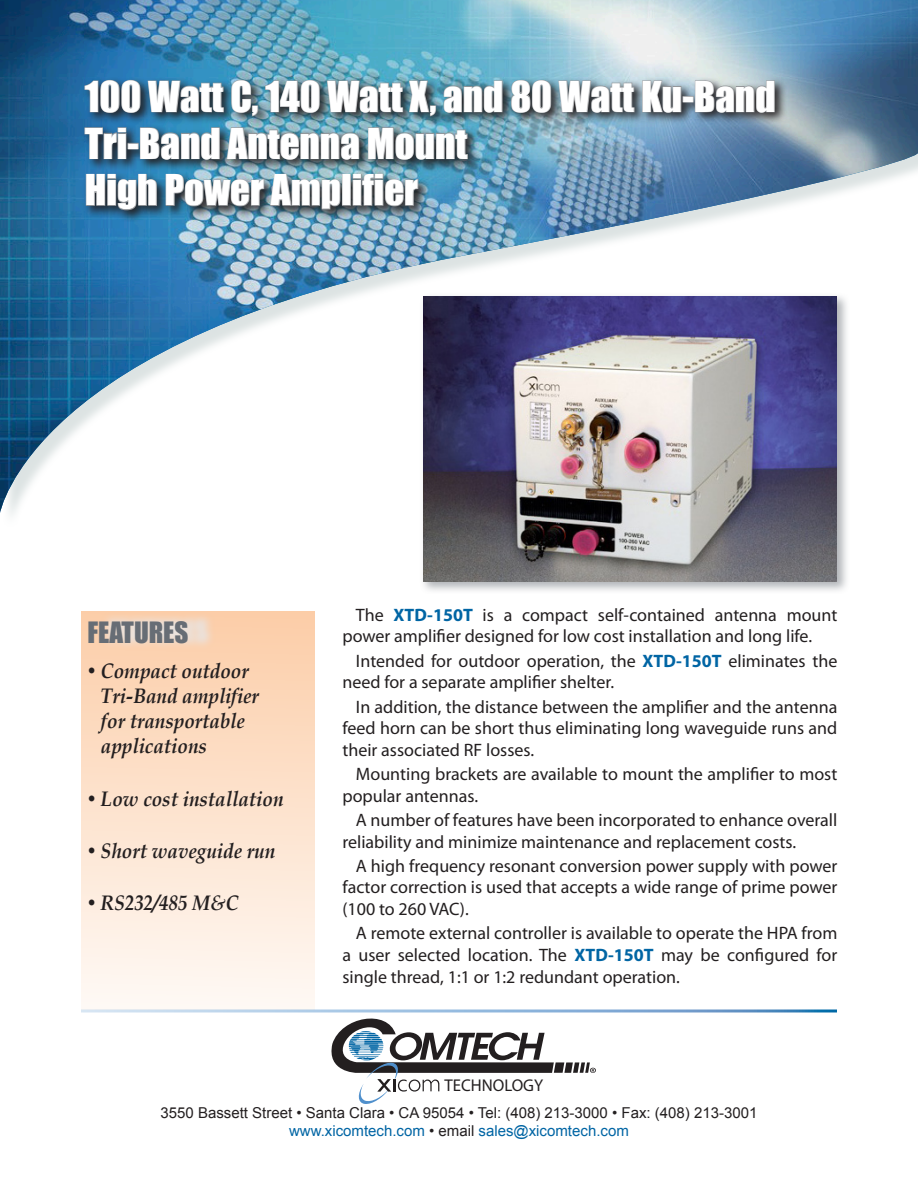
<style>
.page{position:relative;width:918px;height:1188px;background:#fff}
.page>*{position:absolute;margin:0;border:0;box-sizing:border-box;transform-origin:0 0}
.t1{font:39px "Impact";color:#fff}
.Sub-Heading{font:27px "Impact";color:#676d75}
.Features_Bullet_Lits{font:italic 700 21px/25.2px "Book Antiqua";color:#231f20;scale:.9 1}
.Front_Page_Body{font:18px/21.6px "Myriad Pro";color:#231f20}
.t2{font:17.1px "Myriad Pro";color:#231f20}
.t3{font:15px "Arial";color:#231f20}
.t4{font:15px "Arial";color:#0065a4}
.s1{font-weight:700;color:#0065a4}
.s2{color:#231f20}
</style>
<div class="page">
<div style="left:81px;top:612px;width:234px;height:397px;background:linear-gradient(to bottom,#fccda8,#fef9f5)"></div>
<svg style="left:326px;top:1012px;width:270px;height:92px"></svg>
<svg style="left:101px;top:611px;width:115px;height:39px"></svg>
<img style="left:0;top:0;width:918px;height:513px">
<div style="left:420px;top:293px;width:430px;height:302px;background:#676d75;opacity:.51"></div>
<img style="left:423px;top:296px;width:414px;height:286px">
<img style="left:81px;top:76px;width:706px;height:146px">
<svg style="left:84px;top:80px;width:57px;height:33px"></svg>
<svg style="left:147px;top:80px;width:77px;height:34px"></svg>
<svg style="left:231px;top:80px;width:28px;height:37px"></svg>
<svg style="left:265px;top:80px;width:55px;height:33px"></svg>
<svg style="left:327px;top:80px;width:76px;height:34px"></svg>
<svg style="left:409px;top:80px;width:27px;height:37px"></svg>
<svg style="left:443px;top:80px;width:60px;height:33px"></svg>
<svg style="left:511px;top:80px;width:40px;height:33px"></svg>
<svg style="left:558px;top:80px;width:77px;height:34px"></svg>
<svg style="left:642px;top:80px;width:40px;height:33px"></svg>
<div style="left:683px;top:96px;width:11px;height:6px;border:1px solid #939598"></div>
<svg style="left:695px;top:80px;width:80px;height:33px"></svg>
<svg style="left:84px;top:127px;width:43px;height:32px"></svg>
<div style="left:128px;top:143px;width:11px;height:6px;border:1px solid #939598"></div>
<svg style="left:140px;top:127px;width:80px;height:33px"></svg>
<img style="left:226px;top:127px;width:134px;height:33px">
<svg style="left:368px;top:127px;width:100px;height:33px"></svg>
<svg style="left:86px;top:174px;width:71px;height:37px"></svg>
<img style="left:165px;top:174px;width:176px;height:36px">
<div style="left:342px;top:174px;width:9px;height:32px;border:1px solid #939598"></div>
<svg style="left:352px;top:174px;width:67px;height:33px"></svg>
<p class="t1" style="left:85px;top:66px;width:692px">100 Watt C, 140 Watt X, and 80 Watt Ku-Band</p>
<p class="t1" style="left:85px;top:113px;width:384px">Tri-Band Antenna Mount</p>
<p class="t1" style="left:85px;top:160px;width:335px">High Power Amplifier</p>
<p class="Sub-Heading" style="left:87px;top:611px;width:103px">FEATURES</p>
<p class="Features_Bullet_Lits" style="left:101px;top:658px;width:177px;text-indent:-15px">• Compact outdoor<br>Tri-Band amplifier for transportable applications</p>
<p class="Features_Bullet_Lits" style="left:86px;top:786px;width:221px">• Low cost installation</p>
<p class="Features_Bullet_Lits" style="left:86px;top:838px;width:212px">• Short waveguide run</p>
<p class="Features_Bullet_Lits" style="left:86px;top:890px;width:172px">• RS232/485 M&amp;C</p>
<p class="Front_Page_Body" style="left:342px;top:604px;width:496px;text-indent:14px">The <span class="s1">XTD-150T</span> is a compact self-contained antenna mount power amplifier designed for low cost installation and long life.</p>
<p class="Front_Page_Body" style="left:342px;top:650px;width:496px;text-indent:14px">Intended for outdoor operation, the <span class="s1">XTD-150T</span> eliminates the need for a separate amplifier shelter.</p>
<p class="Front_Page_Body" style="left:342px;top:695px;width:497px;text-align:justify;text-indent:14px">In addition, the distance between the amplifier and the antenna feed horn can be short thus eliminating long waveguide runs and their associated RF losses.</p>
<p class="Front_Page_Body" style="left:342px;top:763px;width:496px;text-indent:14px">Mounting brackets are available to mount the amplifier to most popular antennas.</p>
<p class="Front_Page_Body" style="left:342px;top:809px;width:497px;text-indent:14px">A number of features have been incorporated to enhance overall reliability and minimize maintenance and replacement costs.</p>
<p class="Front_Page_Body" style="left:342px;top:855px;width:497px;text-align:justify;text-indent:14px">A high frequency resonant conversion power supply with power factor correction is used that accepts a wide range of prime power (100 to 260 VAC).</p>
<p class="Front_Page_Body" style="left:342px;top:922px;width:497px;text-align:justify;text-indent:14px">A remote external controller is available to operate the HPA from a user selected location. The <span class="s1">XTD-150T</span> may be configured for single thread, 1:1 or 1:2 redundant operation.</p>
<p class="t2" style="left:445px;top:1075px;width:100px">TECHNOLOGY</p>
<p class="t3" style="left:161px;top:1103px;width:598px">3550 Bassett Street • Santa Clara • CA 95054 • Tel: (408) 213-3000 • Fax: (408) 213-3001</p>
<p class="t4" style="left:289px;top:1121px;width:341px">www.xicomtech.com <span class="s2">• email</span> sales@xicomtech.com</p>
</div>
